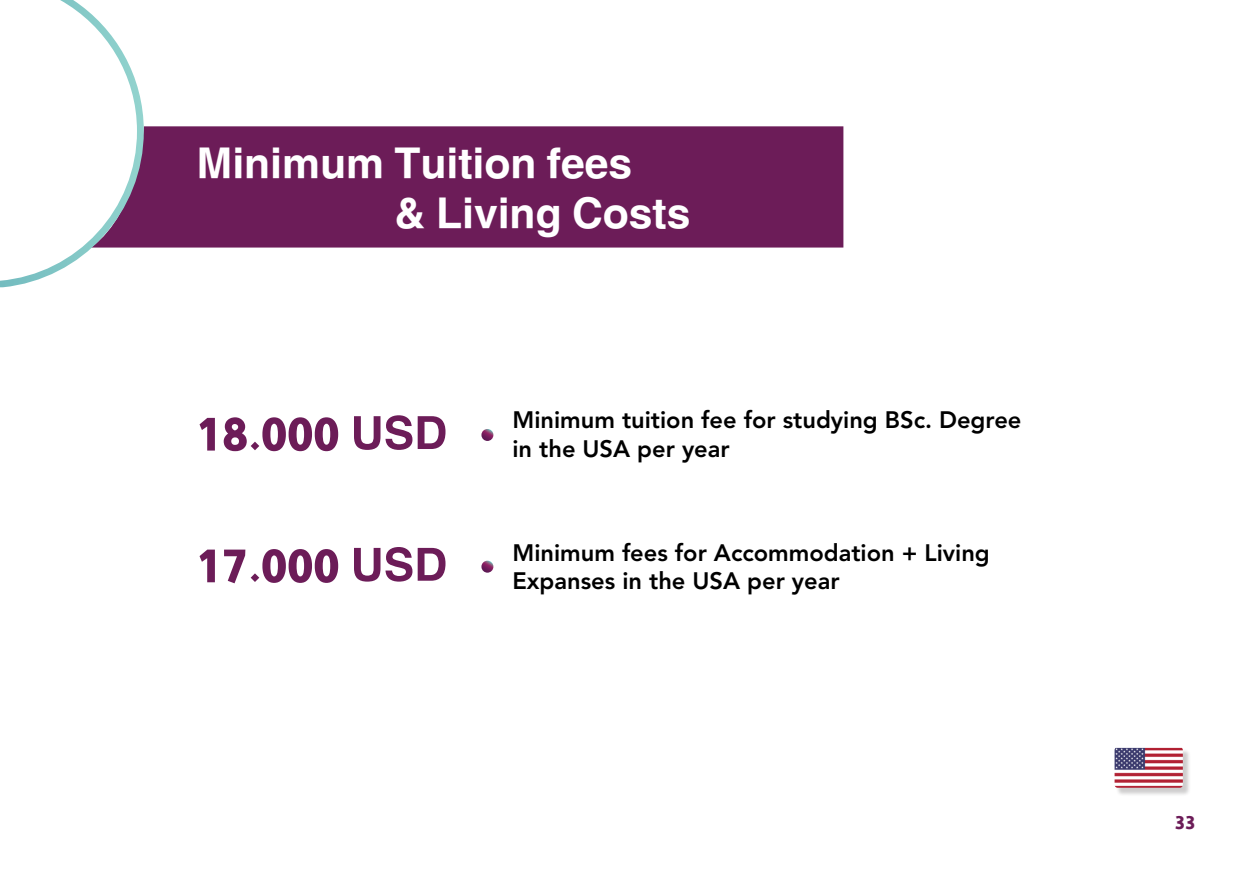
<style>
.page{position:relative;width:1241px;height:874px;background:#fff}
.page>*{position:absolute;margin:0;border:0;box-sizing:border-box;transform-origin:0 0}
.Paragraph_Style_4{font:800 52.5px "Hacen Casablanca";color:#6c1c58}
.Paragraph_Style_4-2{font:800 49px "Hacen Casablanca";color:#fff}
.Paragraph_Style_3{font:800 23.62px/28.3px "Avenir";color:#000}
.t1{font:800 21px "Hacen Casablanca";color:#6c1c58}
</style>
<div class="page">
<div style="left:1115px;top:748px;width:75px;height:47px;background:#231f20;opacity:.22"></div>
<img style="left:1114px;top:747px;width:68px;height:40px">
<div style="left:144px;top:126px;width:699px;height:121px;background:#6c1c58"></div>
<svg style="left:0;top:0;width:144px;height:287px"></svg>
<svg style="left:481px;top:429px;width:12px;height:11px"></svg>
<svg style="left:481px;top:560px;width:12px;height:12px"></svg>
<p class="Paragraph_Style_4-2" style="left:197px;top:131px;width:437px">Minimum Tuition fees</p>
<p class="Paragraph_Style_4-2" style="left:394px;top:181px;width:297px">&amp; Living Costs</p>
<p class="Paragraph_Style_4" style="left:196px;top:398px;width:253px">18.000 USD</p>
<p class="Paragraph_Style_4" style="left:196px;top:529px;width:253px">17.000 USD</p>
<p class="Paragraph_Style_3" style="left:512px;top:406px;width:510px">Minimum tuition fee for studying BSc. Degree in the USA per year</p>
<p class="Paragraph_Style_3" style="left:512px;top:539px;width:479px">Minimum fees for Accommodation + Living<br>Expanses in the USA per year</p>
<p class="t1" style="left:1174px;top:807px;width:22px">33</p>
</div>
